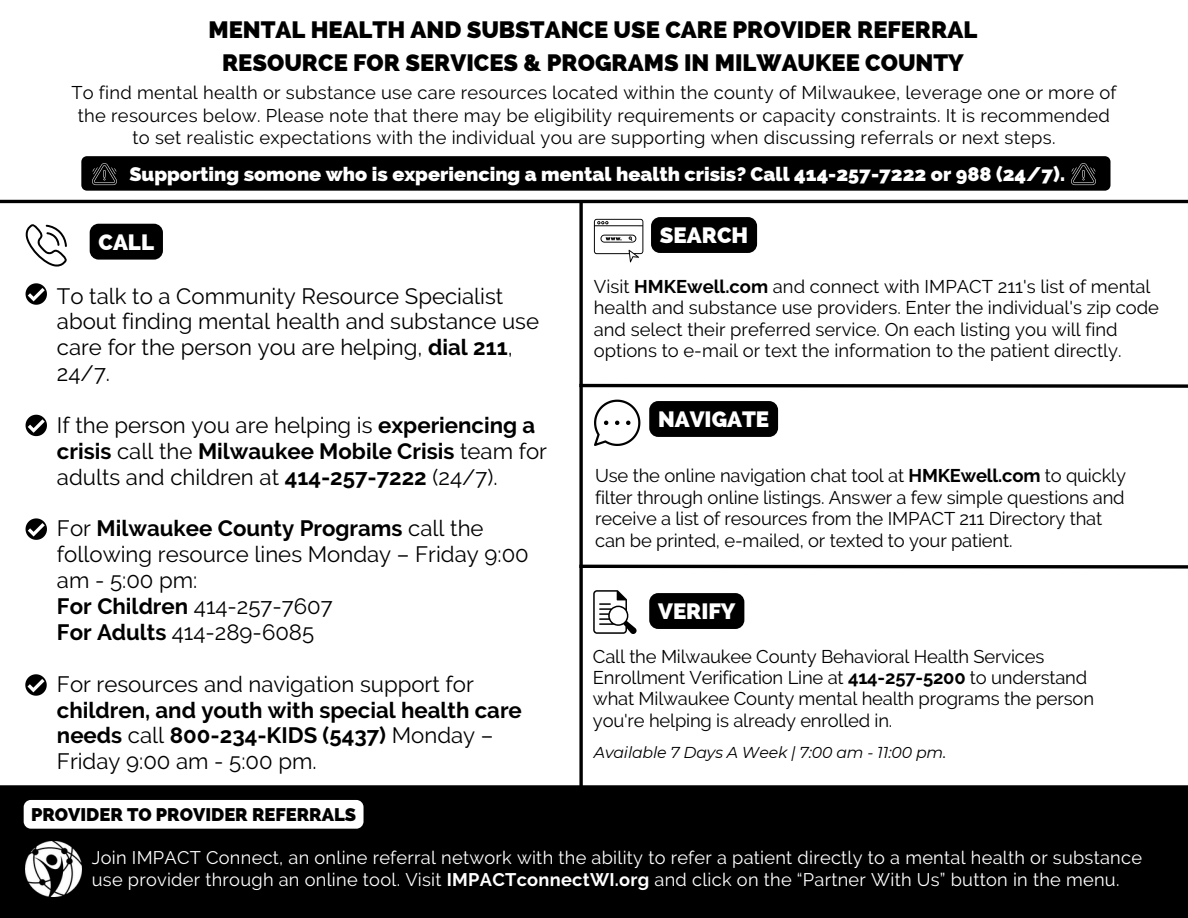
<style>
.page{position:relative;width:1188px;height:918px;background:#fff}
.page>*{position:absolute;margin:0;border:0;box-sizing:border-box;transform-origin:0 0}
.t1{font:800 23.7px/32.7px "Raleway";color:#000;text-align:center}
.t2{font:22.2px/25.8px "Raleway";color:#000}
.t3{font:800 22.2px "Raleway";color:#fff}
.t4{font:800 19.8px "Raleway";color:#fff}
.t5{font:18.45px/21.3px "Raleway";letter-spacing:-.01em;color:#000}
.t6{font:18.3px/22.5px "Raleway";letter-spacing:.015em;color:#000;text-align:center}
.t7{font:800 18.3px "Raleway";color:#000}
.t8{font:18.15px/22.5px "Raleway";letter-spacing:.015em;color:#fff}
.t9{font:italic 15.75px "Montserrat";letter-spacing:-.01em;color:#000}
.s1{font-weight:700}
</style>
<div class="page">
<div style="left:0;top:787px;width:1188px;height:131px;background:#000"></div>
<hr style="left:0;top:200px;width:1188px;height:3px;background:#000">
<svg style="left:0;top:785px;width:1188px;height:2px;background:#222"></svg>
<svg style="left:579px;top:203px;width:4px;height:584px;background:#272727"></svg>
<svg style="left:579px;top:382px;width:609px;height:8px"></svg>
<img style="left:26px;top:842px;width:56px;height:55px">
<svg style="left:25px;top:224px;width:42px;height:43px"></svg>
<svg style="left:594px;top:219px;width:49px;height:44px"></svg>
<svg style="left:594px;top:400px;width:46px;height:46px"></svg>
<svg style="left:593px;top:590px;width:44px;height:44px"></svg>
<svg style="left:579px;top:563px;width:609px;height:7px"></svg>
<svg style="left:26px;top:283px;width:21px;height:22px"></svg>
<svg style="left:26px;top:415px;width:21px;height:21px"></svg>
<svg style="left:26px;top:518px;width:21px;height:22px"></svg>
<svg style="left:25px;top:674px;width:22px;height:22px"></svg>
<svg style="left:81px;top:156px;width:1030px;height:35px;background:#050505"></svg>
<div style="left:24px;top:800px;width:340px;height:29px;background:#fff;border-radius:7px"></div>
<div style="left:90px;top:224px;width:73px;height:36px;background:#000;border-radius:9px"></div>
<div style="left:651px;top:217px;width:106px;height:36px;background:#000;border-radius:9px"></div>
<div style="left:649px;top:401px;width:129px;height:36px;background:#000;border-radius:9px"></div>
<div style="left:649px;top:593px;width:95px;height:36px;background:#000;border-radius:9px"></div>
<p class="t1" style="left:208px;top:13px;width:770px">MENTAL HEALTH AND SUBSTANCE USE CARE PROVIDER REFERRAL<br>RESOURCE FOR SERVICES &amp; PROGRAMS IN MILWAUKEE COUNTY</p>
<p class="t6" style="left:71px;top:82px;width:1047px">To find mental health or substance use care resources located within the county of Milwaukee, leverage one or more of the resources below. Please note that there may be eligibility requirements or capacity constraints. It is recommended to set realistic expectations with the individual you are supporting when discussing referrals or next steps.</p>
<p class="t4" style="left:129px;top:162px;width:937px">Supporting somone who is experiencing a mental health crisis? Call 414-257-7222 or 988 (24/7).</p>
<p class="t3" style="left:99px;top:229px;width:57px">CALL</p>
<p class="t3" style="left:660px;top:222px;width:90px">SEARCH</p>
<p class="t2" style="left:57px;top:283px;width:484px">To talk to a Community Resource Specialist about finding mental health and substance use care for the person you are helping, <span class="s1">dial 211</span>, 24/7.</p>
<p class="t2" style="left:57px;top:412px;width:492px">If the person you are helping is <span class="s1">experiencing a crisis</span> call the <span class="s1">Milwaukee Mobile Crisis</span> team for adults and children at <span class="s1">414-257-7222</span> (24/7).</p>
<p class="t2" style="left:57px;top:516px;width:473px">For <span class="s1">Milwaukee County Programs</span> call the following resource lines Monday – Friday 9:00 am - 5:00 pm:</p>
<p class="t2" style="left:57px;top:593px;width:277px"><span class="s1">For Children</span> 414-257-7607</p>
<p class="t2" style="left:57px;top:619px;width:259px"><span class="s1">For Adults</span> 414-289-6085</p>
<p class="t2" style="left:57px;top:671px;width:466px">For resources and navigation support for <span class="s1">children, and youth with special health care needs</span> call <span class="s1">800-234-KIDS (5437)</span> Monday – Friday 9:00 am - 5:00 pm.</p>
<p class="t5" style="left:594px;top:276px;width:567px">Visit <span class="s1">HMKEwell.com</span> and connect with IMPACT 211's list of mental health and substance use providers. Enter the individual's zip code and select their preferred service. On each listing you will find options to e-mail or text the information to the patient directly.</p>
<p class="t3" style="left:658px;top:406px;width:113px">NAVIGATE</p>
<p class="t5" style="left:595px;top:465px;width:532px">Use the online navigation chat tool at <span class="s1">HMKEwell.com</span> to quickly filter through online listings. Answer a few simple questions and receive a list of resources from the IMPACT 211 Directory that can be printed, e-mailed, or texted to your patient.</p>
<p class="t3" style="left:658px;top:598px;width:79px">VERIFY</p>
<p class="t5" style="left:593px;top:645px;width:503px">Call the Milwaukee County Behavioral Health Services Enrollment Verification Line at <span class="s1">414-257-5200</span> to understand what Milwaukee County mental health programs the person you're helping is already enrolled in.</p>
<p class="t9" style="left:594px;top:742px;width:354px">Available 7 Days A Week | 7:00 am - 11:00 pm.</p>
<p class="t7" style="left:31px;top:803px;width:327px">PROVIDER TO PROVIDER REFERRALS</p>
<p class="t8" style="left:92px;top:846px;width:1052px">Join IMPACT Connect, an online referral network with the ability to refer a patient directly to a mental health or substance use provider through an online tool. Visit <span class="s1">IMPACTconnectWI.org</span> and click on the “Partner With Us” button in the menu.</p>
</div>
